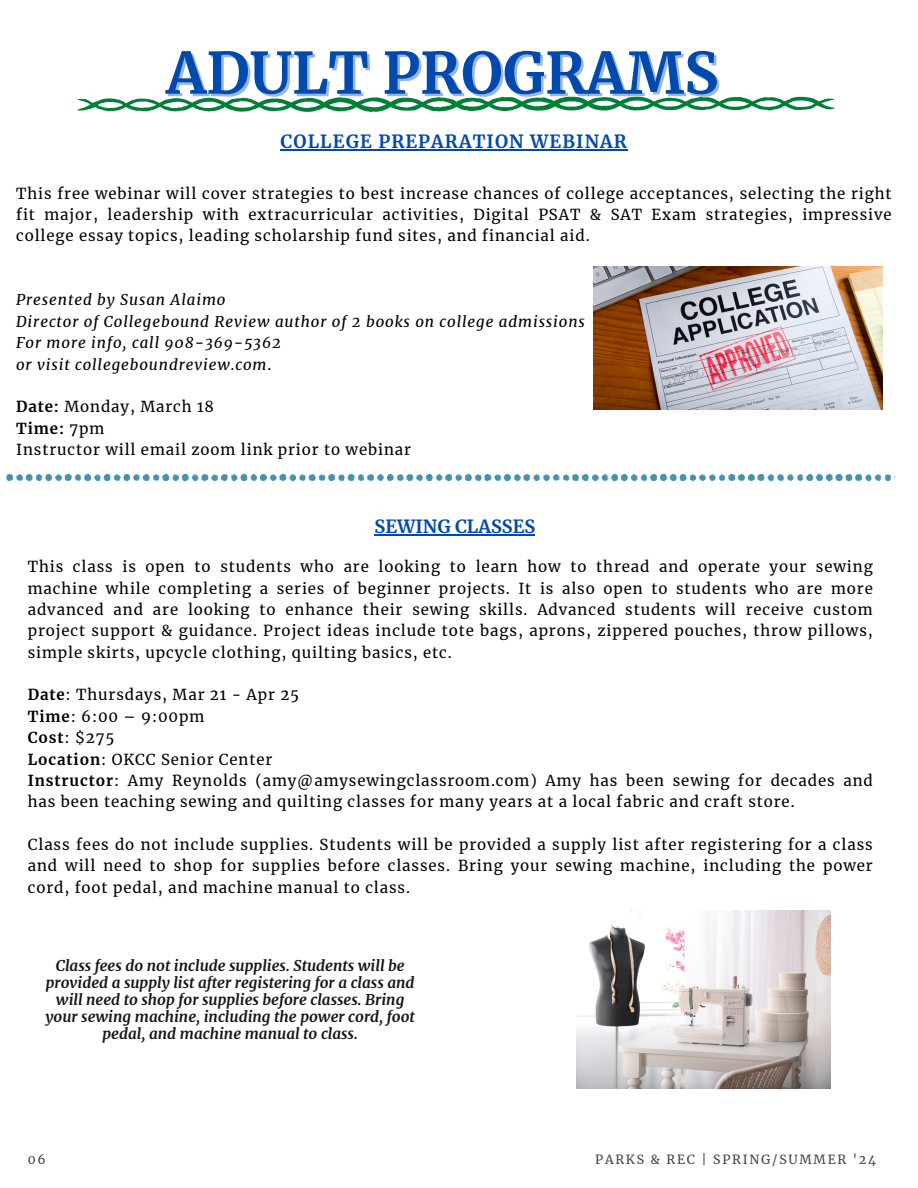
<style>
.page{position:relative;width:918px;height:1188px;background:#fff}
.page>*{position:absolute;margin:0;border:0;box-sizing:border-box;transform-origin:0 0}
.t1{font:700 57px "Merriweather";color:#004aad}
.t2{font:700 18px "Merriweather";letter-spacing:.06em;color:#004aad}
.t3{font:700 18px "Merriweather";color:#004aad}
.t4{font:15px/21.3px "Merriweather";letter-spacing:.06em;color:#000;text-align:justify}
.t5{font:italic 700 15px/16.8px "Merriweather";color:#161616;text-align:center}
.t6{font:italic 15px/21.3px "Merriweather";letter-spacing:.06em;color:#000}
.t7{font:12.45px "Merriweather";letter-spacing:.14em;color:#444440}
.s1{font-style:normal}
.s2{font-weight:700}
</style>
<div class="page">
<svg style="left:6px;top:474px;width:889px;height:7px"></svg>
<hr style="left:281px;top:149px;width:347px;height:1px;background:#004aad">
<img style="left:593px;top:267px;width:289px;height:143px">
<img style="left:576px;top:911px;width:254px;height:178px">
<hr style="left:375px;top:534px;width:160px;height:2px;background:#004aad">
<svg style="left:77px;top:97px;width:758px;height:15px"></svg>
<h1 class="t1" style="left:166px;top:38px;width:554px">ADULT PROGRAMS</h1>
<p class="t2" style="left:281px;top:130px;width:348px">COLLEGE PREPARATION WEBINAR</p>
<p class="t4" style="left:16px;top:183px;width:877px">This free webinar will cover strategies to best increase chances of college acceptances, selecting the right fit major, leadership with extracurricular activities, Digital PSAT &amp; SAT Exam strategies, impressive college essay topics, leading scholarship fund sites, and financial aid.</p>
<p class="t6" style="left:16px;top:289px;width:570px">Presented by Susan Alaimo<br>Director of Collegebound Review author of 2 books on college admissions For more info, call 908-369-5362<br>or visit collegeboundreview.com<span class="s1">.</span></p>
<p class="t4" style="left:16px;top:396px;width:396px;text-align:left"><span class="s2">Date:</span> Monday, March 18<br><span class="s2">Time:</span> 7pm<br>Instructor will email zoom link prior to webinar</p>
<p class="t3" style="left:375px;top:516px;width:162px">SEWING CLASSES</p>
<p class="t4" style="left:28px;top:556px;width:847px">This class is open to students who are looking to learn how to thread and operate your sewing machine while completing a series of beginner projects. It is also open to students who are more advanced and are looking to enhance their sewing skills. Advanced students will receive custom project support &amp; guidance. Project ideas include tote bags, aprons, zippered pouches, throw pillows, simple skirts, upcycle clothing, quilting basics, etc.</p>
<p class="t4" style="left:28px;top:684px;width:847px;text-align:left"><span class="s2">Date</span>: Thursdays, Mar 21 - Apr 25<br><span class="s2">Time</span>: 6:00 – 9:00pm<br><span class="s2">Cost</span>: $275<br><span class="s2">Location</span>: OKCC Senior Center<br><span class="s2">Instructor</span>: Amy Reynolds (amy@amysewingclassroom.com) Amy has been sewing for decades and has been teaching sewing and quilting classes for many years at a local fabric and craft store.</p>
<p class="t4" style="left:28px;top:834px;width:847px">Class fees do not include supplies. Students will be provided a supply list after registering for a class and will need to shop for supplies before classes. Bring your sewing machine, including the power cord, foot pedal, and machine manual to class.</p>
<p class="t5" style="left:46px;top:957px;width:371px">Class fees do not include supplies. Students will be provided a supply list after registering for a class and will need to shop for supplies before classes. Bring your sewing machine, including the power cord, foot pedal, and machine manual to class.</p>
<p class="t7" style="left:28px;top:1151px;width:20px">06</p>
<p class="t7" style="left:595px;top:1152px;width:283px">PARKS &amp; REC | SPRING/SUMMER '24</p>
</div>
